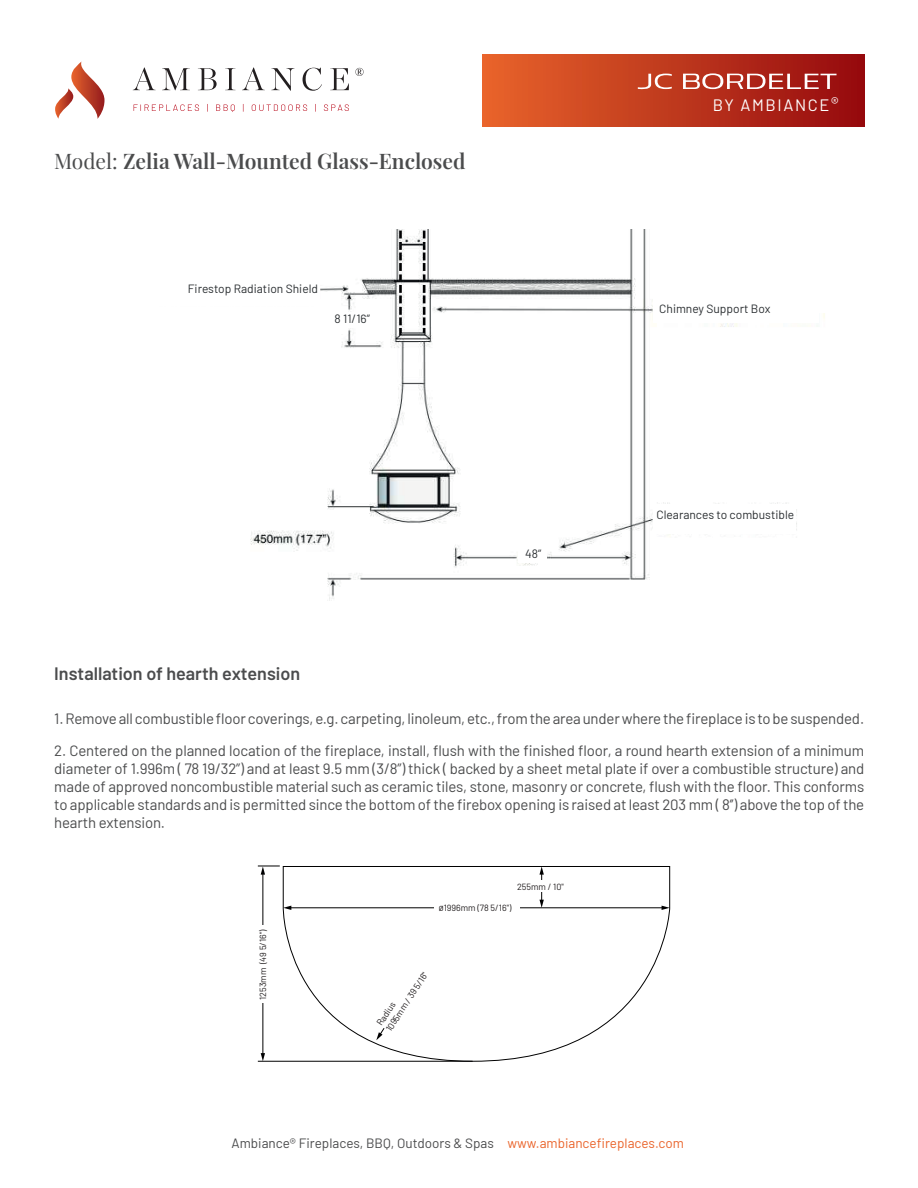
<style>
.page{position:relative;width:918px;height:1188px;background:#fff}
.page>*{position:absolute;margin:0;border:0;box-sizing:border-box;transform-origin:0 0}
.t1{font:600 21px "Playfair Display";color:#4b4c4d}
.t2{font:600 18px "Barlow";color:#4b4c4d}
.t3{font:16.5px "Barlow";letter-spacing:.1em;color:#fff}
.t4{font:15px/18px "Barlow";letter-spacing:-.01em;color:#4b4c4d;text-align:justify}
.t5{font:13.5px "Barlow";color:#4b4c4d}
.t6{font:12px "Barlow";color:#2a2e31}
.t7{font:9px/10.9px "Barlow";color:#231f20}
.s1{font-weight:400}
.s2{color:#ea642b}
</style>
<div class="page">
<div style="left:482px;top:54px;width:382px;height:72px;background:linear-gradient(to right,#e8652b,#950a0e)"></div>
<svg style="left:55px;top:61px;width:50px;height:58px"></svg>
<svg style="left:133px;top:68px;width:23px;height:22px"></svg>
<svg style="left:162px;top:68px;width:28px;height:22px"></svg>
<svg style="left:198px;top:68px;width:19px;height:22px"></svg>
<svg style="left:225px;top:68px;width:11px;height:22px"></svg>
<svg style="left:242px;top:68px;width:23px;height:22px"></svg>
<svg style="left:271px;top:68px;width:24px;height:23px"></svg>
<svg style="left:303px;top:68px;width:19px;height:23px"></svg>
<svg style="left:330px;top:68px;width:19px;height:22px"></svg>
<svg style="left:355px;top:68px;width:9px;height:8px"></svg>
<svg style="left:134px;top:104px;width:65px;height:7px"></svg>
<svg style="left:216px;top:104px;width:19px;height:8px"></svg>
<svg style="left:252px;top:104px;width:55px;height:7px"></svg>
<svg style="left:324px;top:104px;width:25px;height:7px"></svg>
<svg style="left:638px;top:74px;width:34px;height:16px"></svg>
<svg style="left:683px;top:73px;width:154px;height:16px"></svg>
<img style="left:250px;top:230px;width:575px;height:371px">
<div style="left:320px;top:312px;width:57px;height:16px;background:#fff"></div>
<div style="left:157px;top:269px;width:162px;height:37px;background:#fff"></div>
<div style="left:519px;top:547px;width:28px;height:16px;background:#fff"></div>
<div style="left:653px;top:505px;width:143px;height:29px;background:#fff"></div>
<div style="left:653px;top:286px;width:166px;height:37px;background:#fff"></div>
<svg style="left:282px;top:866px;width:388px;height:196px"></svg>
<hr style="left:290px;top:907px;width:373px;height:1px;background:#000001">
<svg style="left:283px;top:906px;width:8px;height:4px"></svg>
<svg style="left:662px;top:906px;width:8px;height:4px"></svg>
<div style="left:434px;top:900px;width:86px;height:15px;background:#fff"></div>
<svg style="left:539px;top:866px;width:5px;height:42px"></svg>
<div style="left:516px;top:880px;width:51px;height:12px;background:#fff"></div>
<svg style="left:376px;top:1027px;width:9px;height:13px"></svg>
<hr style="left:263px;top:873px;width:1px;height:182px;background:#000001">
<svg style="left:261px;top:1053px;width:4px;height:8px"></svg>
<div style="left:256px;top:925px;width:14px;height:78px;background:#fff"></div>
<hr style="left:258px;top:1061px;width:215px;height:1px;background:#000001">
<svg style="left:258px;top:866px;width:22px;height:9px"></svg>
<h1 class="t1" style="left:54px;top:145px;width:413px"><span class="s1">Model:</span> Zelia Wall-Mounted Glass-Enclosed</h1>
<p class="t6" style="left:175px;top:161px;width:45px">Firestop</p>
<p class="t6" style="left:188px;top:280px;width:132px">Firestop Radiation Shield</p>
<p class="t6" style="left:335px;top:310px;width:37px">8 11/16”</p>
<p class="t6" style="left:525px;top:545px;width:18px">48”</p>
<p class="t3" style="left:713px;top:93px;width:127px">BY AMBIANCE®</p>
<p class="t6" style="left:659px;top:300px;width:113px">Chimney Support Box</p>
<p class="t6" style="left:656px;top:506px;width:139px">Clearances to combustible</p>
<p class="t2" style="left:54px;top:660px;width:248px">Installation of hearth extension</p>
<p class="t4" style="left:54px;top:709px;width:811px">1. Remove all combustible floor coverings, e.g. carpeting, linoleum, etc., from the area under where the fireplace is to be suspended.</p>
<p class="t4" style="left:54px;top:740px;width:811px">2. Centered on the planned location of the fireplace, install, flush with the finished floor, a round hearth extension of a minimum diameter of 1.996m ( 78 19/32’’) and at least 9.5 mm (3/8’’) thick ( backed by a sheet metal plate if over a combustible structure) and made of approved noncombustible material such as ceramic tiles, stone, masonry or concrete, flush with the floor. This conforms to applicable standards and is permitted since the bottom of the firebox opening is raised at least 203 mm ( 8’’) above the top of the hearth extension.</p>
<p class="t7" style="left:517px;top:880px;width:48px">255mm / 10"</p>
<p class="t7" style="left:257px;top:1000px;width:72px;rotate:-90deg">1253mm (49 5/16")</p>
<p class="t7" style="left:439px;top:902px;width:74px">Ø1996mm (78 5/16")</p>
<p class="t7" style="left:374px;top:1021px;width:71px;rotate:-57deg">Radius<br>1095mm / 39 5/16"</p>
<p class="t5" style="left:232px;top:1133px;width:454px">Ambiance® Fireplaces, BBQ, Outdoors &amp; Spas <span class="s2">www.ambiancefireplaces.com</span></p>
</div>
